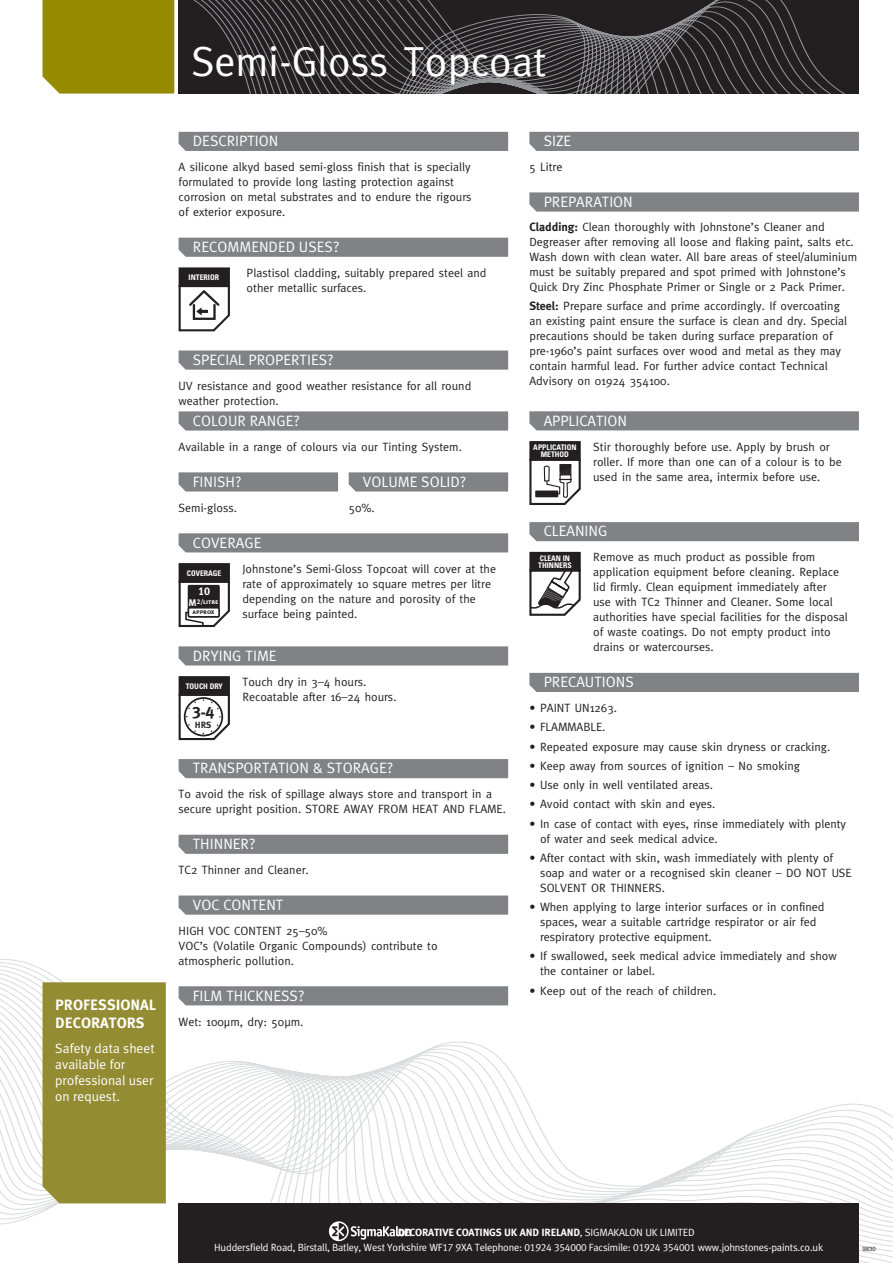
<style>
.page{position:relative;width:893px;height:1263px;background:#fff}
.page>*{position:absolute;margin:0;border:0;box-sizing:border-box;transform-origin:0 0}
.t1{font:42px "Meta";color:#fff}
.t2{font:16.5px "Meta Plus Bold Caps";color:#231f20}
.t3{font:15px "Meta Plus Normal";color:#fff}
.t4{font:700 15px/18px "Meta Plus";color:#fff}
.t5{font:13.5px/16.2px "Meta Plus Normal";color:#fff}
.t6{font:12px/15px "Meta";color:#231f20}
.t7{font:11.25px "Meta Plus Bold Caps";color:#fff}
.t8{font:10.5px "Meta Plus Normal";letter-spacing:-.02em;color:#fff}
.t9{font:700 10.5px "Meta Plus";letter-spacing:-.02em;color:#fff}
.t10{font:700 9px "Meta Plus";color:#231f20}
.t11{font:700 condensed 7.65px/7.4px "Univers";color:#fff;text-align:center}
.t12{font:6.75px/10.4px "Meta Plus Bold Caps";color:#fff;text-align:center}
.t13{font:6px "Helvetica Neue";color:#231f20}
.s1{font-size:9.75px}
.s2{color:#231f20}
.s3{font-weight:700}
.s4{font-family:"Meta Plus Normal";font-weight:400}
</style>
<div class="page">
<svg style="left:0;top:959px;width:893px;height:304px"></svg>
<svg style="left:179px;top:0;width:680px;height:94px;background:#353233"></svg>
<div style="left:43px;top:0;width:131px;height:94px;background:#948b00"></div>
<div style="left:43px;top:982px;width:123px;height:221px;background:#948c33"></div>
<div style="left:179px;top:1203px;width:680px;height:60px;background:#231f20"></div>
<svg style="left:328px;top:1221px;width:84px;height:20px"></svg>
<svg style="left:179px;top:895px;width:329px;height:20px;background:#85878a"></svg>
<div style="left:179px;top:986px;width:329px;height:19px;background:#808285"></div>
<div style="left:529px;top:132px;width:330px;height:19px;background:#808285"></div>
<div style="left:179px;top:835px;width:329px;height:19px;background:#808285"></div>
<div style="left:179px;top:759px;width:329px;height:19px;background:#808285"></div>
<div style="left:179px;top:472px;width:159px;height:19px;background:#808285"></div>
<div style="left:349px;top:472px;width:159px;height:19px;background:#808285"></div>
<svg style="left:179px;top:411px;width:329px;height:20px;background:#85878a"></svg>
<svg style="left:179px;top:350px;width:329px;height:20px;background:#85878a"></svg>
<div style="left:179px;top:132px;width:329px;height:19px;background:#808285"></div>
<svg style="left:529px;top:192px;width:330px;height:20px;background:#86878a"></svg>
<svg style="left:179px;top:287px;width:51px;height:44px"></svg>
<div style="left:180px;top:268px;width:49px;height:18px;background:#231f20"></div>
<div style="left:179px;top:267px;width:51px;height:20px;border:2px solid #231f20"></div>
<div style="left:179px;top:238px;width:329px;height:19px;background:#808285"></div>
<div style="left:180px;top:564px;width:49px;height:18px;background:#231f20"></div>
<div style="left:179px;top:563px;width:51px;height:20px;border:2px solid #231f20"></div>
<svg style="left:179px;top:579px;width:51px;height:48px"></svg>
<div style="left:188px;top:586px;width:31px;height:31px;background:#231f20"></div>
<div style="left:188px;top:585px;width:32px;height:32px;border:2px solid #231f20"></div>
<div style="left:188px;top:608px;width:31px;height:9px;background:#fff"></div>
<div style="left:188px;top:607px;width:32px;height:10px;border:2px solid #231f20"></div>
<div style="left:179px;top:533px;width:329px;height:19px;background:#808285"></div>
<div style="left:530px;top:442px;width:50px;height:18px;background:#231f20"></div>
<div style="left:529px;top:441px;width:52px;height:20px;border:2px solid #231f20"></div>
<svg style="left:529px;top:457px;width:52px;height:48px"></svg>
<div style="left:529px;top:411px;width:330px;height:19px;background:#808285"></div>
<div style="left:529px;top:673px;width:330px;height:19px;background:#808285"></div>
<svg style="left:529px;top:571px;width:52px;height:45px"></svg>
<div style="left:530px;top:553px;width:50px;height:17px;background:#231f20"></div>
<div style="left:529px;top:552px;width:52px;height:19px;border:2px solid #231f20"></div>
<div style="left:529px;top:522px;width:330px;height:19px;background:#808285"></div>
<div style="left:180px;top:677px;width:49px;height:18px;background:#231f20"></div>
<div style="left:179px;top:676px;width:51px;height:20px;border:2px solid #231f20"></div>
<svg style="left:179px;top:693px;width:51px;height:47px"></svg>
<div style="left:179px;top:646px;width:329px;height:19px;background:#808285"></div>
<p class="t4" style="left:55px;top:996px;width:102px">PROFESSIONAL<br>DECORATORS</p>
<p class="t5" style="left:55px;top:1040px;width:101px">Safety data sheet available for professional user on request.</p>
<h1 class="t1" style="left:191px;top:37px;width:357px">Semi-Gloss Topcoat</h1>
<p class="t3" style="left:193px;top:132px;width:87px">DESCRIPTION</p>
<p class="t6" style="left:179px;top:159px;width:294px">A silicone alkyd based semi-gloss finish that is specially formulated to provide long lasting protection against corrosion on metal substrates and to endure the rigours of exterior exposure.</p>
<p class="t3" style="left:193px;top:238px;width:148px">RECOMMENDED USES?</p>
<p class="t11" style="left:189px;top:273px;width:32px">INTERIOR</p>
<p class="t6" style="left:247px;top:265px;width:241px">Plastisol cladding, suitably prepared steel and other metallic surfaces.</p>
<p class="t3" style="left:193px;top:351px;width:142px">SPECIAL PROPERTIES?</p>
<p class="t6" style="left:179px;top:378px;width:294px">UV resistance and good weather resistance for all round weather protection.</p>
<p class="t3" style="left:193px;top:412px;width:109px">COLOUR RANGE?</p>
<p class="t6" style="left:179px;top:439px;width:285px">Available in a range of colours via our Tinting System.</p>
<p class="t3" style="left:193px;top:473px;width:50px">FINISH?</p>
<p class="t3" style="left:363px;top:473px;width:105px">VOLUME SOLID?</p>
<p class="t6" style="left:179px;top:500px;width:60px">Semi-gloss.</p>
<p class="t6" style="left:349px;top:500px;width:28px">50%.</p>
<p class="t3" style="left:193px;top:534px;width:70px">COVERAGE</p>
<p class="t11" style="left:187px;top:569px;width:36px">COVERAGE</p>
<p class="t12" style="left:189px;top:596px;width:31px"><span class="s1">M</span>2/litre <span class="s2">approx</span></p>
<p class="t7" style="left:198px;top:585px;width:14px">10</p>
<p class="t6" style="left:242px;top:561px;width:255px">Johnstone’s Semi-Gloss Topcoat will cover at the rate of approximately 10 square metres per litre depending on the nature and porosity of the surface being painted.</p>
<p class="t3" style="left:193px;top:647px;width:85px">DRYING TIME</p>
<p class="t11" style="left:186px;top:682px;width:39px">TOUCH DRY</p>
<h2 class="t2" style="left:192px;top:702px;width:24px">3-4</h2>
<p class="t10" style="left:195px;top:719px;width:18px">HRS</p>
<p class="t6" style="left:242px;top:674px;width:156px">Touch dry in 3–4 hours.<br>Recoatable after 16–24 hours.</p>
<p class="t3" style="left:193px;top:759px;width:202px">TRANSPORTATION &amp; STORAGE?</p>
<p class="t6" style="left:179px;top:786px;width:329px">To avoid the risk of spillage always store and transport in a secure upright position. Sto re away from h eat and flame.</p>
<p class="t3" style="left:193px;top:835px;width:64px">THINNER?</p>
<p class="t6" style="left:179px;top:862px;width:132px">TC2 Thinner and Cleaner.</p>
<p class="t3" style="left:193px;top:896px;width:92px">VOC CONTENT</p>
<p class="t6" style="left:179px;top:923px;width:261px">High VOC content 25–50%<br>VOC’s (Volatile Organic Compounds) contribute to atmospheric pollution.</p>
<p class="t3" style="left:193px;top:987px;width:113px">FILM THICKNESS?</p>
<p class="t6" style="left:179px;top:1014px;width:126px">Wet: 100µm, dry: 50µm.</p>
<p class="t3" style="left:544px;top:132px;width:29px">SIZE</p>
<p class="t6" style="left:529px;top:159px;width:35px">5 Litre</p>
<p class="t3" style="left:544px;top:193px;width:91px">PREPARATION</p>
<p class="t6" style="left:529px;top:219px;width:329px"><span class="s3">Cladding:</span> Clean thoroughly with Johnstone’s Cleaner and Degreaser after removing all loose and flaking paint, salts etc.<br>Wash down with clean water. All bare areas of steel/aluminium must be suitably prepared and spot primed with Johnstone’s Quick Dry Zinc Phosphate Primer or Single or 2 Pack Primer.</p>
<p class="t6" style="left:529px;top:298px;width:319px"><span class="s3">Steel:</span> Prepare surface and prime accordingly. I f overcoating an existing paint ensure the surface is clean and dry. Special precautions should be taken during surface preparation of pre-1960’s paint surfaces over wood and metal as they may contain harmful lead. For further advice contact Technical Advisory on 01924 354100.</p>
<p class="t3" style="left:544px;top:412px;width:85px">APPLICATION</p>
<p class="t11" style="left:533px;top:444px;width:45px">APPLICATION<br>METHOD</p>
<p class="t6" style="left:593px;top:439px;width:250px">Stir thoroughly before use. Apply by brush or roller. I f more than one can of a colour is to be used in the same area, intermix before use.</p>
<p class="t3" style="left:544px;top:522px;width:65px">CLEANING</p>
<p class="t11" style="left:538px;top:554px;width:35px;text-align:left">CLEAN IN<br>THINNERS</p>
<p class="t6" style="left:593px;top:549px;width:256px">Remove as much product as possible from application equipment before cleaning. Replace lid firmly. Clean equipment immediately after<br>use with TC2 Thinner and Cleaner. Some local authorities have special facilities for the disposal of waste coatings. Do not empty product into drains or watercourses.</p>
<p class="t3" style="left:544px;top:673px;width:92px">PRECAUTIONS</p>
<p class="t6" style="left:529px;top:700px;width:89px">• Paint UN1263.</p>
<p class="t6" style="left:529px;top:719px;width:78px">• Flammable.</p>
<p class="t6" style="left:529px;top:739px;width:302px">• Repeated exposure may cause skin dryness or cracking.</p>
<p class="t6" style="left:529px;top:758px;width:272px">• Keep away from sources of ignition – N o smoking</p>
<p class="t6" style="left:529px;top:777px;width:185px">• Use only in well ventilated areas.</p>
<p class="t6" style="left:529px;top:796px;width:188px">• Avoid contact with skin and eyes.</p>
<p class="t6" style="left:540px;top:816px;width:308px;text-indent:-11px">• I n case of contact with eyes, rinse immediately with plenty of water and seek medical advice.</p>
<p class="t6" style="left:540px;top:850px;width:313px;text-indent:-11px">• After contact with skin, wash immediately with plenty of soap and water or a recognised skin cleaner – do not us e solv</p>
<p class="t6" style="left:567px;top:880px;width:99px">ent or th inners.</p>
<p class="t6" style="left:540px;top:899px;width:286px;text-indent:-11px">• When applying to large interior surfaces or in confined spaces, wear a suitable cartridge respirator or air fed respiratory protective equipment.</p>
<p class="t6" style="left:540px;top:948px;width:298px;text-indent:-11px">• I f swallowed, seek medical advice immediately and show the container or label.</p>
<p class="t6" style="left:529px;top:983px;width:188px">• Keep out of the reach of children.</p>
<p class="t9" style="left:398px;top:1226px;width:298px">DECORATIVE COATINGS UK AND IRELAND<span class="s4">, SIGMAKALON UK LIMITED</span></p>
<p class="t8" style="left:214px;top:1241px;width:611px">Huddersfield Road, Birstall, Batley, West Yorkshire WF17 9XA Telephone: 01924 354000 Facsimile: 01924 354001 www.johnstones-paints.co.uk</p>
<p class="t13" style="left:863px;top:1246px;width:15px">9830</p>
</div>
